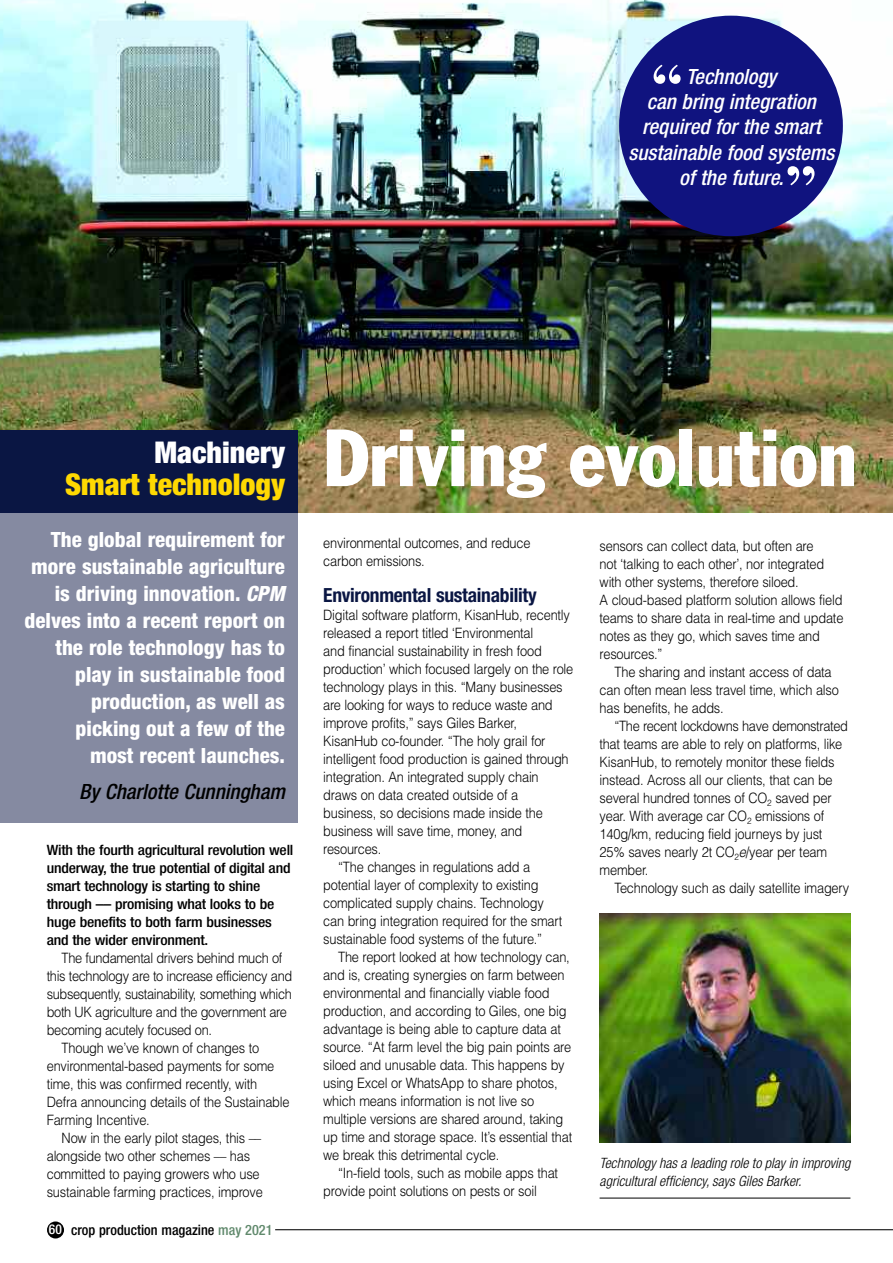
<style>
.page{position:relative;width:893px;height:1263px;background:#fff}
.page>*{position:absolute;margin:0;border:0;box-sizing:border-box;transform-origin:0 0}
.t1{font:condensed 79.5px "Franklin Gothic";color:#fff}
.t2{font:700 58.95px "Bodoni BT";color:#fff}
.t3{font:900 condensed 30px "Helvetica Neue";color:#ffd902}
.t4{font:900 condensed 30px "Helvetica Neue";color:#fff}
.t5{font:800 condensed 21px/27px "Helvetica Neue";color:#fff;text-align:right}
.t6{font:italic 500 condensed 21px/25.2px "Helvetica Neue";color:#fff;text-align:center}
.t7{font:italic 500 condensed 21px "Helvetica Neue";color:#000}
.t8{font:700 condensed 19.5px "Helvetica Neue";letter-spacing:-.015em;color:#0a1643}
.t9{font:300 14.25px/18px "Helvetica";letter-spacing:-.015em;color:#000;scale:.9 1}
.t10{font:500 condensed 14.25px/18px "Helvetica Neue";letter-spacing:-.015em;color:#000;scale:1.1 1}
.t11{font:italic 300 condensed 14.25px/18px "Helvetica Neue";color:#000}
.t12{font:500 condensed 14.25px "Helvetica Neue";letter-spacing:-.015em;color:#000}
.s1{font-style:italic}
.s2{font-size:13.5px;color:#fff}
.s3{color:#60896c}
</style>
<div class="page">
<img style="left:600px;top:913px;width:250px;height:229px">
<hr style="left:600px;top:1198px;width:250px;height:1px;background:#000">
<img style="left:0;top:0;width:893px;height:512px">
<div style="left:0;top:512px;width:298px;height:311px;background:#858aa1"></div>
<div style="left:0;top:430px;width:298px;height:82px;background:#0a1643"></div>
<div style="left:619px;top:16px;width:224px;height:220px;background:#10137f;border-radius:50%"></div>
<div style="left:47px;top:1221px;width:17px;height:17px;background:#000;border-radius:50%"></div>
<hr style="left:275px;top:1229px;width:618px;height:1px;background:#000">
<h2 class="t2" style="left:650px;top:65px;width:35px">“</h2>
<h3 class="t6" style="left:628px;top:66px;width:207px">Technology<br>can bring integration required for the smart sustainable food systems of the future.</h3>
<h2 class="t2" style="left:784px;top:167px;width:35px">”</h2>
<h3 class="t4" style="left:154px;top:442px;width:132px">Machinery</h3>
<h3 class="t3" style="left:65px;top:473px;width:221px">Smart technology</h3>
<h3 class="t5" style="left:25px;top:528px;width:262px">The global requirement for more sustainable agriculture is driving innovation. <span class="s1">CPM </span>delves into a recent report on the role technology has to play in sustainable food production, as well as picking out a few of the<br>most recent launches.</h3>
<h3 class="t7" style="left:79px;top:784px;width:207px">By Charlotte Cunningham</h3>
<p class="t10" style="left:47px;top:842px;width:226px">With the fourth agricultural revolution well underway, the true potential of digital and smart technology is starting to shine through –– promising what looks to be huge benefits to both farm businesses and the wider environment.</p>
<p class="t9" style="left:62px;top:949px;width:247px">The fundamental drivers behind much of</p>
<p class="t9" style="left:47px;top:967px;width:274px">this technology are to increase efficiency and</p>
<p class="t9" style="left:47px;top:985px;width:274px">subsequently, sustainability, something which</p>
<p class="t9" style="left:47px;top:1003px;width:268px">both UK agriculture and the government are</p>
<p class="t9" style="left:47px;top:1021px;width:185px">becoming acutely focused on.</p>
<p class="t9" style="left:62px;top:1039px;width:221px">Though we’ve known of changes to</p>
<p class="t9" style="left:47px;top:1057px;width:254px">environmental-based payments for some</p>
<p class="t9" style="left:47px;top:1075px;width:235px">time, this was confirmed recently, with</p>
<p class="t9" style="left:47px;top:1093px;width:271px">Defra announcing details of the Sustainable</p>
<p class="t9" style="left:47px;top:1111px;width:116px">Farming Incentive.</p>
<p class="t9" style="left:62px;top:1129px;width:223px">Now in the early pilot stages, this ––</p>
<p class="t9" style="left:47px;top:1147px;width:228px">alongside two other schemes –– has</p>
<p class="t9" style="left:47px;top:1165px;width:238px">committed to paying growers who use</p>
<p class="t9" style="left:47px;top:1183px;width:242px">sustainable farming practices, improve</p>
<p class="t12" style="left:49px;top:1225px;width:225px"><span class="s2">60</span> crop production magazine <span class="s3">may 2021</span></p>
<h1 class="t1" style="left:323px;top:429px;width:536px">Driving evolution</h1>
<p class="t9" style="left:323px;top:534px;width:232px">environmental outcomes, and reduce carbon emissions.</p>
<h3 class="t8" style="left:323px;top:588px;width:215px">Environmental sustainability</h3>
<p class="t9" style="left:323px;top:606px;width:276px">Digital software platform, KisanHub, recently</p>
<p class="t9" style="left:323px;top:624px;width:235px">released a report titled ‘Environmental</p>
<p class="t9" style="left:323px;top:642px;width:244px">and financial sustainability in fresh food</p>
<p class="t9" style="left:323px;top:660px;width:279px">production’ which focused largely on the role</p>
<p class="t9" style="left:323px;top:678px;width:268px">technology plays in this. “Many businesses</p>
<p class="t9" style="left:323px;top:696px;width:257px">are looking for ways to reduce waste and</p>
<p class="t9" style="left:323px;top:714px;width:217px">improve profits,” says Giles Barker,</p>
<p class="t9" style="left:323px;top:732px;width:249px">KisanHub co-founder. “The holy grail for</p>
<p class="t9" style="left:323px;top:750px;width:274px">intelligent food production is gained through</p>
<p class="t9" style="left:323px;top:768px;width:241px">integration. An integrated supply chain</p>
<p class="t9" style="left:323px;top:786px;width:218px">draws on data created outside of a</p>
<p class="t9" style="left:323px;top:804px;width:246px">business, so decisions made inside the</p>
<p class="t9" style="left:323px;top:822px;width:223px">business will save time, money, and</p>
<p class="t9" style="left:323px;top:840px;width:66px">resources.</p>
<p class="t9" style="left:338px;top:858px;width:215px">“The changes in regulations add a</p>
<p class="t9" style="left:323px;top:876px;width:241px">potential layer of complexity to existing</p>
<p class="t9" style="left:323px;top:894px;width:247px">complicated supply chains. Technology</p>
<p class="t9" style="left:323px;top:912px;width:267px">can bring integration required for the smart</p>
<p class="t9" style="left:323px;top:930px;width:245px">sustainable food systems of the future.”</p>
<p class="t9" style="left:338px;top:948px;width:259px">The report looked at how technology can,</p>
<p class="t9" style="left:323px;top:966px;width:270px">and is, creating synergies on farm between</p>
<p class="t9" style="left:323px;top:984px;width:253px">environmental and financially viable food</p>
<p class="t9" style="left:323px;top:1002px;width:272px">production, and according to Giles, one big</p>
<p class="t9" style="left:323px;top:1020px;width:266px">advantage is being able to capture data at</p>
<p class="t9" style="left:323px;top:1038px;width:277px">source. “At farm level the big pain points are</p>
<p class="t9" style="left:323px;top:1056px;width:270px">siloed and unusable data. This happens by</p>
<p class="t9" style="left:323px;top:1074px;width:262px">using Excel or WhatsApp to share photos,</p>
<p class="t9" style="left:323px;top:1092px;width:236px">which means information is not live so</p>
<p class="t9" style="left:323px;top:1110px;width:268px">multiple versions are shared around, taking</p>
<p class="t9" style="left:323px;top:1128px;width:278px">up time and storage space. It’s essential that</p>
<p class="t9" style="left:323px;top:1146px;width:197px">we break this detrimental cycle.</p>
<p class="t9" style="left:338px;top:1164px;width:246px">“In-field tools, such as mobile apps that</p>
<p class="t9" style="left:323px;top:1182px;width:239px">provide point solutions on pests or soil</p>
<p class="t9" style="left:600px;top:537px;width:272px">sensors can collect data, but often are<br>not ‘talking to each other’, nor integrated with other systems, therefore siloed.<br>A cloud-based platform solution allows field teams to share data in real-time and update notes as they go, which saves time and resources.”</p>
<p class="t9" style="left:600px;top:663px;width:267px;text-indent:15px">The sharing and instant access of data can often mean less travel time, which also has benefits, he adds.</p>
<p class="t9" style="left:600px;top:717px;width:277px;text-indent:15px">“The recent lockdowns have demonstrated that teams are able to rely on platforms, like KisanHub, to remotely monitor these fields instead. Across all our clients, that can be several hundred tonnes of CO<sub>2</sub> saved per year. With average car CO<sub>2</sub> emissions of 140g/km, reducing field journeys by just 25% saves nearly 2t CO<sub>2</sub><span class="s1">e</span>/year per team member.</p>
<p class="t9" style="left:614px;top:879px;width:262px">Technology such as daily satellite imagery</p>
<p class="t11" style="left:600px;top:1155px;width:252px">Technology has a leading role to play in improving agricultural efficiency, says Giles Barker.</p>
</div>
